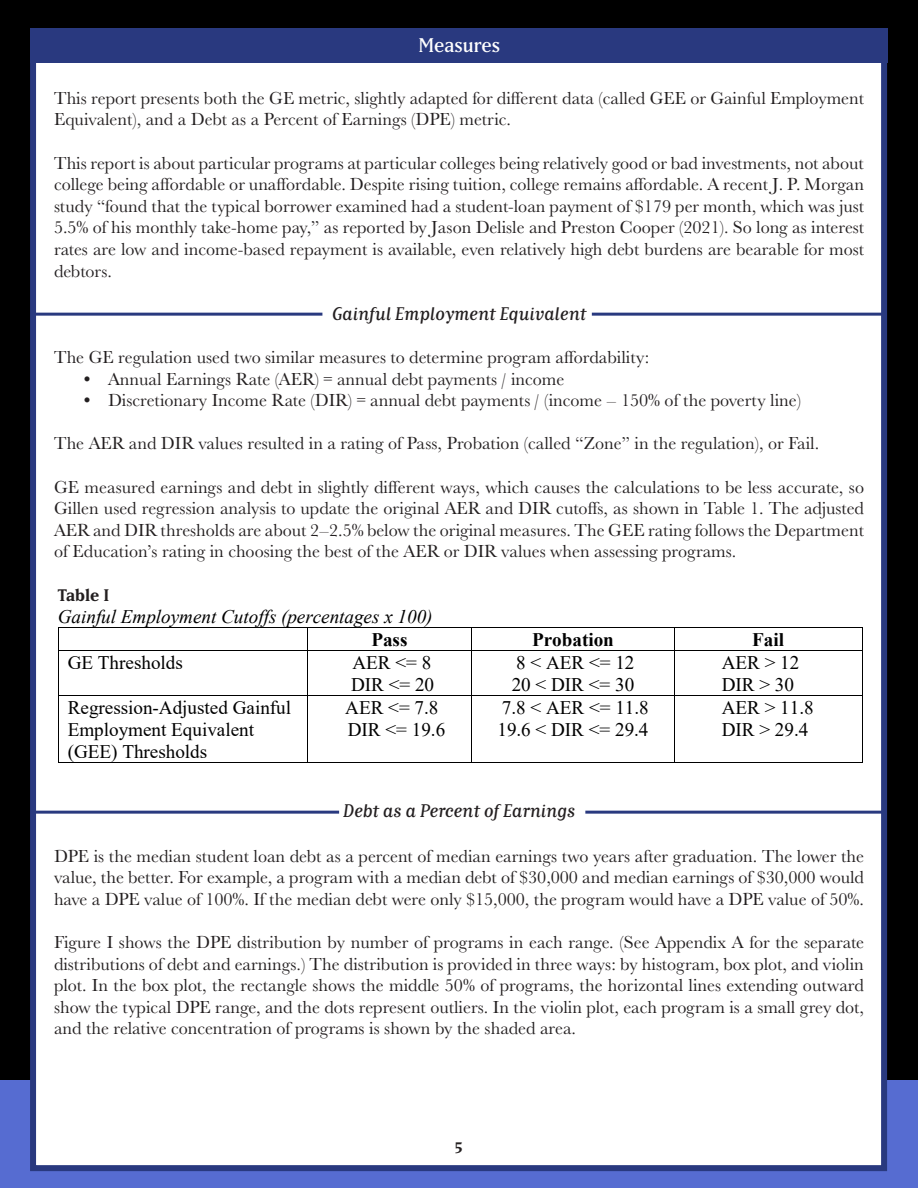
<style>
.page{position:relative;width:918px;height:1188px;background:#000}
.page>*{position:absolute;margin:0;border:0;box-sizing:border-box;transform-origin:0 0}
.t1{font:19.5px "Matrix IIOT";color:#fff}
.t2{font:19.2px/22px "Times New Roman";color:#000}
.t3{font:italic 19.2px "Times New Roman";color:#000}
.t4{font:700 19.2px "Times New Roman";color:#000}
.t5{font:18px/21.6px "Baskerville URW";color:#231f20;text-align:justify}
.t6{font:italic 18px "Matrix IIOT";color:#231f20}
.t7{font:700 16.5px "Matrix IIOT";color:#231f20}
.t8{font:700 15px "Matrix IIOT";color:#231f20}
</style>
<div class="page">
<div style="left:0;top:1080px;width:918px;height:108px;background:#566cd1"></div>
<div style="left:30px;top:28px;width:858px;height:1144px;background:#fff"></div>
<hr style="left:59px;top:627px;width:248px;height:1px;background:#000">
<hr style="left:308px;top:627px;width:163px;height:1px;background:#000">
<hr style="left:472px;top:627px;width:202px;height:1px;background:#000">
<hr style="left:675px;top:627px;width:187px;height:1px;background:#000">
<svg style="left:58px;top:627px;width:1px;height:24px"></svg>
<hr style="left:59px;top:650px;width:248px;height:1px;background:#000">
<svg style="left:307px;top:627px;width:1px;height:24px"></svg>
<hr style="left:308px;top:650px;width:163px;height:1px;background:#000">
<svg style="left:471px;top:627px;width:1px;height:24px"></svg>
<hr style="left:472px;top:650px;width:202px;height:1px;background:#000">
<svg style="left:674px;top:627px;width:1px;height:24px"></svg>
<hr style="left:675px;top:650px;width:187px;height:1px;background:#000">
<svg style="left:862px;top:627px;width:1px;height:24px"></svg>
<hr style="left:58px;top:651px;width:1px;height:44px;background:#000">
<hr style="left:307px;top:651px;width:1px;height:44px;background:#000">
<hr style="left:471px;top:651px;width:1px;height:44px;background:#000">
<hr style="left:674px;top:651px;width:1px;height:44px;background:#000">
<hr style="left:862px;top:651px;width:1px;height:44px;background:#000">
<hr style="left:59px;top:695px;width:248px;height:1px;background:#000">
<hr style="left:308px;top:695px;width:163px;height:1px;background:#000">
<hr style="left:472px;top:695px;width:202px;height:1px;background:#000">
<hr style="left:675px;top:695px;width:187px;height:1px;background:#000">
<hr style="left:58px;top:696px;width:1px;height:66px;background:#000">
<hr style="left:59px;top:762px;width:248px;height:1px;background:#000">
<hr style="left:307px;top:696px;width:1px;height:66px;background:#000">
<hr style="left:308px;top:762px;width:163px;height:1px;background:#000">
<hr style="left:471px;top:696px;width:1px;height:66px;background:#000">
<hr style="left:472px;top:762px;width:202px;height:1px;background:#000">
<hr style="left:674px;top:696px;width:1px;height:66px;background:#000">
<hr style="left:675px;top:762px;width:187px;height:1px;background:#000">
<hr style="left:862px;top:696px;width:1px;height:66px;background:#000">
<div style="left:30px;top:28px;width:857px;height:35px;background:#29397f"></div>
<hr style="left:35px;top:313px;width:287px;height:3px;background:#29397f">
<hr style="left:592px;top:313px;width:291px;height:3px;background:#29397f">
<hr style="left:35px;top:811px;width:304px;height:3px;background:#29397f">
<hr style="left:585px;top:811px;width:298px;height:3px;background:#29397f">
<div style="left:56px;top:587px;width:65px;height:15px;background:#fff"></div>
<p class="t1" style="left:419px;top:34px;width:83px">Measures</p>
<p class="t5" style="left:54px;top:87px;width:812px">This report presents both the GE metric, slightly adapted for different data (called GEE or Gainful Employment<br>Equivalent), and a Debt as a Percent of Earnings (DPE) metric.</p>
<p class="t5" style="left:54px;top:151px;width:812px">This report is about particular programs at particular colleges being relatively good or bad investments, not about college being affordable or unaffordable. Despite rising tuition, college remains affordable. A recent J. P. Morgan study “found that the typical borrower examined had a student-loan payment of $179 per month, which was just 5.5% of his monthly take-home pay,” as reported by Jason Delisle and Preston Cooper (2021). So long as interest rates are low and income-based repayment is available, even relatively high debt burdens are bearable for most debtors.</p>
<p class="t6" style="left:332px;top:303px;width:256px">Gainful Employment Equivalent</p>
<p class="t5" style="left:54px;top:346px;width:597px">The GE regulation used two similar measures to determine program affordability:</p>
<p class="t5" style="left:81px;top:367px;width:485px">• Annual Earnings Rate (AER) = annual debt payments / income</p>
<p class="t5" style="left:81px;top:389px;width:722px">• Discretionary Income Rate (DIR) = annual debt payments / (income – 150% of the poverty line)</p>
<p class="t5" style="left:54px;top:432px;width:767px">The AER and DIR values resulted in a rating of Pass, Probation (called “Zone” in the regulation), or Fail.</p>
<p class="t5" style="left:54px;top:475px;width:812px">GE measured earnings and debt in slightly different ways, which causes the calculations to be less accurate, so Gillen used regression analysis to update the original AER and DIR cutoffs, as shown in Table 1. The adjusted AER and DIR thresholds are about 2–2.5% below the original measures. The GEE rating follows the Department of Education’s rating in choosing the best of the AER or DIR values when assessing programs.</p>
<p class="t7" style="left:58px;top:585px;width:53px">Table I</p>
<p class="t4" style="left:58px;top:581px;width:63px">Table 1</p>
<p class="t3" style="left:58px;top:604px;width:376px">Gainful Employment Cutoffs (percentages x 100)</p>
<p class="t4" style="left:371px;top:626px;width:38px">Pass</p>
<p class="t4" style="left:532px;top:626px;width:83px">Probation</p>
<p class="t4" style="left:752px;top:626px;width:33px">Fail</p>
<p class="t2" style="left:68px;top:651px;width:117px">GE Thresholds</p>
<p class="t2" style="left:351px;top:651px;width:85px">AER &lt;= 8<br>DIR &lt;= 20</p>
<p class="t2" style="left:512px;top:651px;width:124px">8 &lt; AER &lt;= 12<br>20 &lt; DIR &lt;= 30</p>
<p class="t2" style="left:722px;top:651px;width:79px">AER &gt; 12<br>DIR &gt; 30</p>
<p class="t2" style="left:68px;top:696px;width:225px">Regression-Adjusted Gainful<br>Employment Equivalent (GEE) Thresholds</p>
<p class="t2" style="left:345px;top:696px;width:101px">AER &lt;= 7.8<br>DIR &lt;= 19.6</p>
<p class="t2" style="left:497px;top:696px;width:153px">7.8 &lt; AER &lt;= 11.8<br>19.6 &lt; DIR &lt;= 29.4</p>
<p class="t2" style="left:722px;top:696px;width:93px">AER &gt; 11.8<br>DIR &gt; 29.4</p>
<p class="t6" style="left:343px;top:800px;width:234px">Debt as a Percent of Earnings</p>
<p class="t5" style="left:54px;top:844px;width:812px">DPE is the median student loan debt as a percent of median earnings two years after graduation. The lower the value, the better. For example, a program with a median debt of $30,000 and median earnings of $30,000 would have a DPE value of 100%. If the median debt were only $15,000, the program would have a DPE value of 50%.</p>
<p class="t5" style="left:54px;top:931px;width:812px">Figure I shows the DPE distribution by number of programs in each range. (See Appendix A for the separate distributions of debt and earnings.) The distribution is provided in three ways: by histogram, box plot, and violin plot. In the box plot, the rectangle shows the middle 50% of programs, the horizontal lines extending outward show the typical DPE range, and the dots represent outliers. In the violin plot, each program is a small grey dot, and the relative concentration of programs is shown by the shaded area.</p>
<p class="t2" style="left:58px;top:850px;width:799px">of $30,000 would have a DPE value of 100%. If the median debt were only $15,000, the program would have a DPE value of 50%.</p>
<p class="t2" style="left:58px;top:938px;width:805px">separate distributions of debt and earnings.) The distribution is provided in three ways: by histogram, box plot, and violin plot. In the box plot, the rectangle shows the middle 50% of programs, the horizontal</p>
<p class="t2" style="left:58px;top:1004px;width:807px">each program is a small grey dot, and the relative concentration of programs is shown by the shaded area.</p>
<p class="t8" style="left:455px;top:1139px;width:9px">5</p>
</div>
